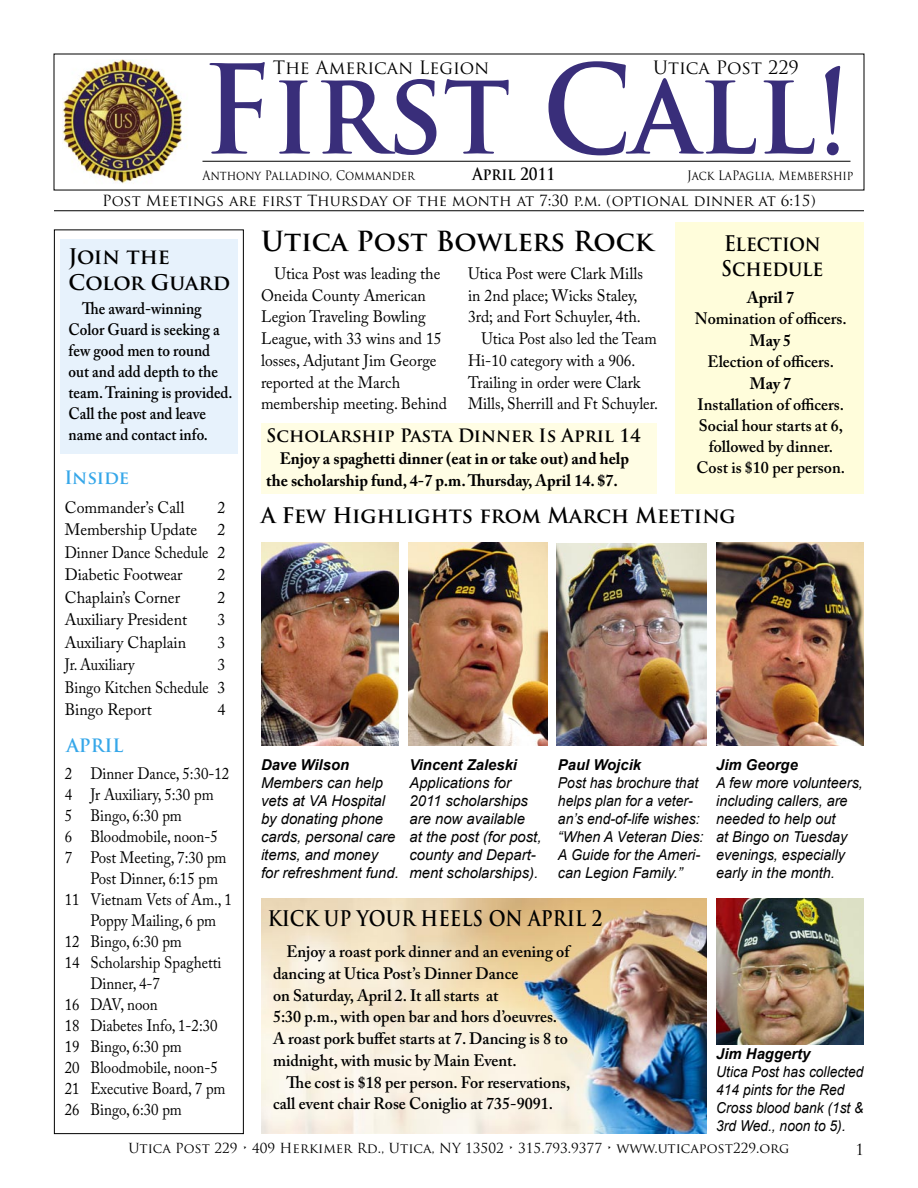
<style>
.page{position:relative;width:918px;height:1188px;background:#fff}
.page>*{position:absolute;margin:0;border:0;box-sizing:border-box;transform-origin:0 0}
.t1{font:700 114px "Trajan Pro";color:#392e7a;scale:.93 1}
.t2{font:700 27px "Trajan Pro";color:#000}
.t3{font:700 21px/25.2px "Trajan Pro";color:#000}
.t4{font:700 21px "Trajan Pro";color:#000;scale:.87 1}
.t5{font:700 21px "Trajan Pro";color:#000;scale:.9 1}
.t6{font:700 18px "Trajan Pro";color:#000}
.t7{font:18px "Trajan Pro";color:#000}
.t8{font:700 18px "Trajan Pro";color:#36a7e9}
.t9{font:600 16.5px/21.8px "Adobe Caslon Pro";color:#000}
.t10{font:16.5px "Adobe Caslon Pro";color:#000;scale:.9 1}
.t11{font:16.5px/21.8px "Adobe Caslon Pro";color:#000;scale:.95 1}
.t12{font:600 16.5px/21px "Adobe Caslon Pro";color:#000;scale:.91 1}
.t13{font:16.5px "Adobe Caslon Pro";color:#000;scale:.96 1}
.t14{font:700 16.5px/21.8px "Adobe Caslon Pro";color:#000}
.t15{font:16.5px/21.8px "Adobe Caslon Pro";color:#000;scale:.93 1}
.t16{font:16.5px "Adobe Caslon Pro";color:#000;scale:.89 1}
.t17{font:700 16.5px "Trajan Pro";color:#000;scale:.89 1}
.t18{font:italic 15px/18px "Arial";color:#000}
.t19{font:italic 15px/18px "Arial";color:#000;scale:.96 1}
.t20{font:15px "Trajan Pro";color:#000}
.t21{font:italic 15px/18px "Arial";color:#000;scale:.92 1}
.t22{font:italic 15px/18px "Arial";color:#000;scale:.93 1}
.t23{font:italic 700 15px "Arial";color:#000}
.t24{font:13.5px "Trajan Pro";color:#000}
.t25{font:12.75px "Trajan Pro";color:#000;scale:.89 1}
.s1{font-size:120px}
</style>
<div class="page">
<img style="left:261px;top:898px;width:445px;height:236px">
<div style="left:675px;top:222px;width:188px;height:271px;background:#fffddb"></div>
<img style="left:62px;top:59px;width:121px;height:125px">
<hr style="left:202px;top:161px;width:648px;height:1px;background:#000">
<hr style="left:54px;top:210px;width:810px;height:1px;background:#000">
<img style="left:261px;top:542px;width:138px;height:204px">
<img style="left:408px;top:542px;width:140px;height:204px">
<img style="left:556px;top:543px;width:150px;height:203px">
<img style="left:716px;top:898px;width:148px;height:147px">
<img style="left:716px;top:542px;width:148px;height:204px">
<div style="left:60px;top:239px;width:178px;height:215px;background:#e7f2fc"></div>
<div style="left:54px;top:230px;width:190px;height:904px;border:1px solid #000"></div>
<div style="left:261px;top:423px;width:396px;height:71px;background:#fffde4"></div>
<p class="t7" style="left:273px;top:56px;width:217px">The American Legion</p>
<p class="t7" style="left:653px;top:56px;width:147px">Utica Post 229</p>
<p class="t1" style="left:202px;top:41px;width:697px"><span class="s1">F</span>irst <span class="s1">C</span>all!</p>
<p class="t17" style="left:472px;top:163px;width:95px">April 2011</p>
<p class="t25" style="left:687px;top:167px;width:189px">Jack LaPaglia, Membership</p>
<p class="t25" style="left:202px;top:167px;width:240px">Anthony Palladino, Commander</p>
<p class="t20" style="left:102px;top:191px;width:715px">Post Meetings are first Thursday of the month at 7:30 p.m. (optional dinner at 6:15)</p>
<p class="t2" style="left:261px;top:224px;width:394px">Utica Post Bowlers Rock</p>
<p class="t5" style="left:724px;top:230px;width:109px">Election</p>
<p class="t5" style="left:721px;top:255px;width:115px">Schedule</p>
<p class="t3" style="left:69px;top:244px;width:163px">Join the<br>Color Guard</p>
<p class="t12" style="left:69px;top:298px;width:182px;text-indent:14px">The award-winning<br>Color Guard is seeking a few good men to round out and add depth to the team. Training is provided.<br>Call the post and leave name and contact info.</p>
<p class="t8" style="left:64px;top:466px;width:66px">Inside</p>
<p class="t11" style="left:261px;top:262px;width:197px;text-indent:14px">Utica Post was leading the<br>Oneida County American<br>Legion Traveling Bowling<br>League, with 33 wins and 15 losses, Adjutant Jim George reported at the March membership meeting. Behind</p>
<p class="t11" style="left:468px;top:262px;width:186px">Utica Post were Clark Mills in 2nd place; Wicks Staley,<br>3rd; and Fort Schuyler, 4th.</p>
<p class="t14" style="left:747px;top:287px;width:48px">April 7</p>
<p class="t9" style="left:695px;top:308px;width:153px">Nomination of officers.</p>
<p class="t14" style="left:750px;top:329px;width:43px">May 5</p>
<p class="t9" style="left:708px;top:350px;width:128px">Election of officers.</p>
<p class="t14" style="left:750px;top:372px;width:43px">May 7</p>
<p class="t9" style="left:698px;top:393px;width:148px;line-height:21px;text-align:center">Installation of officers.<br>Social hour starts at 6, followed by dinner.</p>
<p class="t9" style="left:697px;top:456px;width:150px">Cost is $10 per person.</p>
<p class="t15" style="left:468px;top:327px;width:206px;text-indent:14px">Utica Post also led the Team<br>Hi-10 category with a 906.<br>Trailing in order were Clark<br>Mills, Sherrill and Ft Schuyler.</p>
<p class="t14" style="left:266px;top:447px;width:365px;text-indent:14px">Enjoy a spaghetti dinner (eat in or take out) and help the scholarship fund, 4-7 p.m. Thursday, April 14. $7.</p>
<p class="t6" style="left:266px;top:424px;width:376px">Scholarship Pasta Dinner Is April 14</p>
<p class="t13" style="left:65px;top:497px;width:126px">Commander’s Call</p>
<p class="t13" style="left:217px;top:497px;width:10px">2</p>
<p class="t13" style="left:65px;top:520px;width:169px">Membership Update 2</p>
<p class="t10" style="left:65px;top:542px;width:180px">Dinner Dance Schedule 2</p>
<p class="t13" style="left:65px;top:565px;width:124px">Diabetic Footwear</p>
<p class="t13" style="left:217px;top:565px;width:10px">2</p>
<p class="t13" style="left:65px;top:587px;width:122px">Chaplain’s Corner</p>
<p class="t13" style="left:217px;top:587px;width:10px">2</p>
<p class="t13" style="left:65px;top:610px;width:129px">Auxiliary President</p>
<p class="t13" style="left:217px;top:610px;width:10px">3</p>
<p class="t13" style="left:65px;top:632px;width:128px">Auxiliary Chaplain</p>
<p class="t13" style="left:217px;top:632px;width:10px">3</p>
<p class="t16" style="left:65px;top:655px;width:80px">Jr. Auxiliary</p>
<p class="t13" style="left:217px;top:655px;width:10px">3</p>
<p class="t16" style="left:65px;top:677px;width:182px">Bingo Kitchen Schedule 3</p>
<p class="t13" style="left:65px;top:700px;width:92px">Bingo Report</p>
<p class="t13" style="left:217px;top:700px;width:10px">4</p>
<p class="t8" style="left:66px;top:734px;width:59px">APRIL</p>
<p class="t10" style="left:65px;top:764px;width:184px">2 Dinner Dance, 5:30-12</p>
<p class="t10" style="left:65px;top:785px;width:167px">4 Jr Auxiliary, 5:30 pm</p>
<p class="t10" style="left:65px;top:806px;width:132px">5 Bingo, 6:30 pm</p>
<p class="t10" style="left:65px;top:827px;width:171px">6 Bloodmobile, noon-5</p>
<p class="t10" style="left:65px;top:848px;width:181px">7 Post Meeting, 7:30 pm</p>
<p class="t10" style="left:90px;top:869px;width:143px">Post Dinner, 6:15 pm</p>
<p class="t10" style="left:65px;top:890px;width:187px">11 Vietnam Vets of Am., 1</p>
<p class="t10" style="left:90px;top:911px;width:141px">Poppy Mailing, 6 pm</p>
<p class="t10" style="left:65px;top:932px;width:132px">12 Bingo, 6:30 pm</p>
<p class="t10" style="left:65px;top:953px;width:176px">14 Scholarship Spaghetti</p>
<p class="t10" style="left:90px;top:974px;width:79px">Dinner, 4-7</p>
<p class="t10" style="left:65px;top:995px;width:105px">16 DAV, noon</p>
<p class="t10" style="left:65px;top:1016px;width:171px">18 Diabetes Info, 1-2:30</p>
<p class="t10" style="left:65px;top:1037px;width:132px">19 Bingo, 6:30 pm</p>
<p class="t10" style="left:65px;top:1058px;width:171px">20 Bloodmobile, noon-5</p>
<p class="t10" style="left:65px;top:1079px;width:180px">21 Executive Board, 7 pm</p>
<p class="t10" style="left:65px;top:1100px;width:132px">26 Bingo, 6:30 pm</p>
<p class="t3" style="left:261px;top:504px;width:476px">A Few Highlights from March Meeting</p>
<p class="t23" style="left:261px;top:755px;width:90px">Dave Wilson</p>
<p class="t18" style="left:261px;top:774px;width:139px">Members can help vets at VA Hospital by donating phone cards, personal care items, and money for refreshment fund.</p>
<p class="t23" style="left:410px;top:755px;width:109px">Vincent Zaleski</p>
<p class="t18" style="left:410px;top:774px;width:134px">Applications for<br>2011 scholarships are now available<br>at the post (for post, county and Depart&shy;ment scholarships).</p>
<p class="t23" style="left:558px;top:755px;width:85px">Paul Wojcik</p>
<p class="t22" style="left:558px;top:774px;width:152px">Post has brochure that</p>
<p class="t22" style="left:558px;top:792px;width:154px">helps plan for a veter&shy;an’s end-of-life wishes:</p>
<p class="t19" style="left:558px;top:828px;width:153px">“When A Veteran Dies:<br>A Guide for the Ameri&shy;can Legion Family.”</p>
<p class="t4" style="left:268px;top:906px;width:386px">KICK UP YOUR HEELS ON APRIL 2</p>
<p class="t9" style="left:273px;top:941px;width:298px;text-indent:14px">Enjoy a roast pork dinner and an evening of dancing at Utica Post’s Dinner Dance</p>
<p class="t9" style="left:273px;top:984px;width:227px">on Saturday, April 2. It all starts at</p>
<p class="t9" style="left:273px;top:1006px;width:297px">5:30 p.m., with open bar and hors d’oeuvres.<br>A roast pork buffet starts at 7. Dancing is 8 to midnight, with music by Main Event.</p>
<p class="t9" style="left:273px;top:1071px;width:299px;text-indent:14px">The cost is $18 per person. For reservations, call event chair Rose Coniglio at 735-9091.</p>
<p class="t23" style="left:716px;top:755px;width:83px">Jim George</p>
<p class="t19" style="left:716px;top:774px;width:154px">A few more volunteers, including callers, are needed to help out<br>at Bingo on Tuesday evenings, especially early in the month.</p>
<p class="t23" style="left:716px;top:1044px;width:96px">Jim Haggerty</p>
<p class="t21" style="left:716px;top:1063px;width:162px">Utica Post has collected<br>414 pints for the Red<br>Cross blood bank (1st &amp;<br>3rd Wed., noon to 5).</p>
<p class="t20" style="left:368px;top:1139px;width:183px">April 2011 • First Call</p>
<p class="t20" style="left:855px;top:1140px;width:10px">1</p>
<p class="t24" style="left:128px;top:1140px;width:663px">Utica Post 229 • 409 Herkimer Rd., Utica, NY 13502 • 315.793.9377 • www.uticapost229.org</p>
</div>
